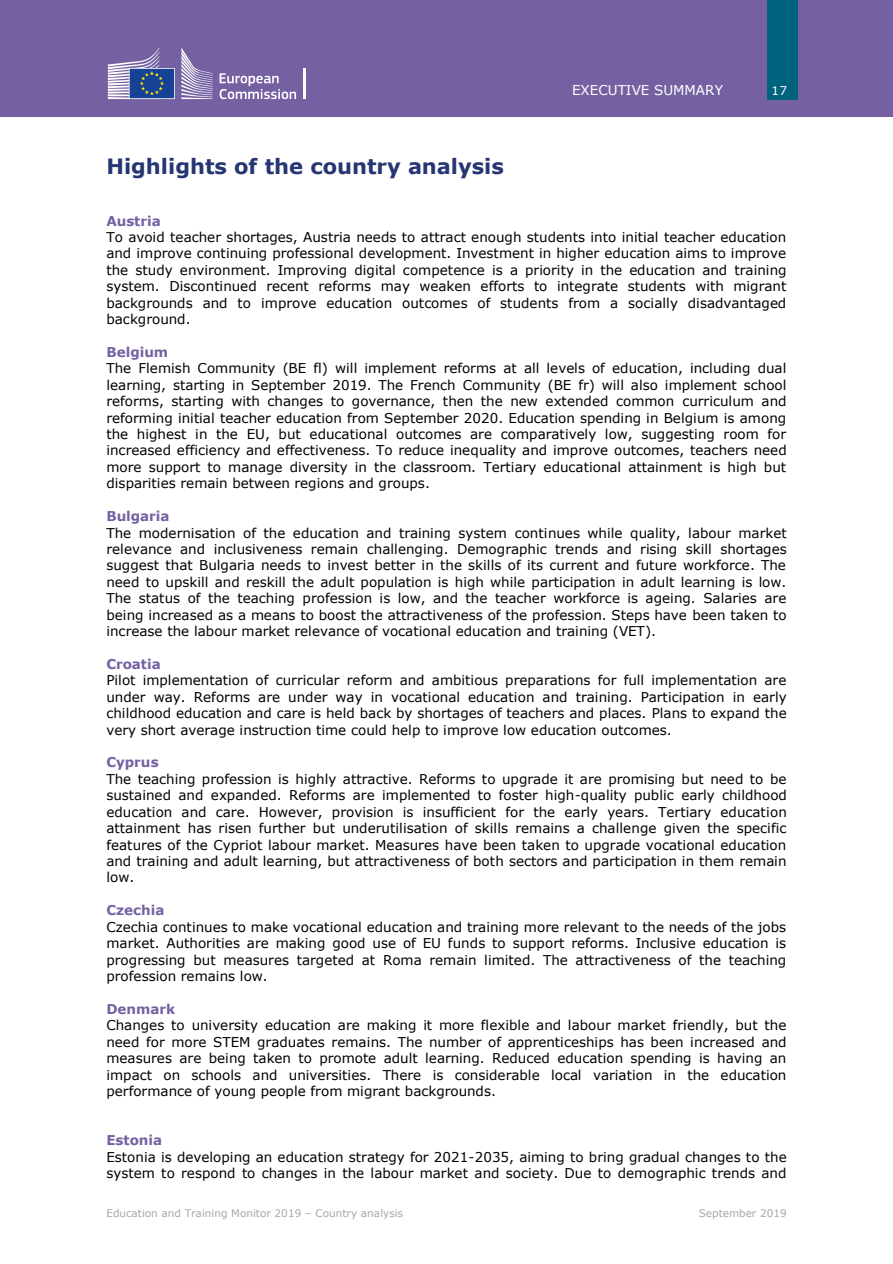
<style>
.page{position:relative;width:893px;height:1264px;background:#fff}
.page>*{position:absolute;margin:0;border:0;box-sizing:border-box;transform-origin:0 0}
.t1{font:700 21px "Verdana";color:#263673}
.t2{font:13.5px/16.4px "Verdana";color:#000;text-align:justify}
.t3{font:700 13.5px "Verdana";color:#7561a2}
.t4{font:13.5px "Verdana";color:#fff}
.t5{font:12px "Verdana";color:#fff}
.t6{font:10.5px "Verdana";color:#a6a6a6}
</style>
<div class="page">
<div style="left:0;top:0;width:893px;height:116px;background:#7561a2"></div>
<div style="left:767px;top:0;width:31px;height:99px;background:#00637e"></div>
<svg style="left:220px;top:73px;width:76px;height:26px"></svg>
<hr style="left:303px;top:68px;width:2px;height:31px;background:#fff">
<svg style="left:181px;top:47px;width:32px;height:52px"></svg>
<svg style="left:108px;top:47px;width:67px;height:52px"></svg>
<p class="t4" style="left:572px;top:81px;width:152px">EXECUTIVE SUMMARY</p>
<p class="t5" style="left:772px;top:82px;width:17px">17</p>
<h1 class="t1" style="left:106px;top:153px;width:399px">Highlights of the country analysis</h1>
<p class="t3" style="left:106px;top:212px;width:56px">Austria</p>
<p class="t2" style="left:106px;top:228px;width:682px">To avoid teacher shortages, Austria needs to attract enough students into initial teacher education and improve continuing professional development. Investment in higher education aims to improve the study environment. Improving digital competence is a priority in the education and training system. Discontinued recent reforms may weaken efforts to integrate students with migrant backgrounds and to improve education outcomes of students from a socially disadvantaged background.</p>
<p class="t3" style="left:106px;top:343px;width:63px">Belgium</p>
<p class="t2" style="left:106px;top:359px;width:682px">The Flemish Community (BE fl) will implement reforms at all levels of education, including dual learning, starting in September 2019. The French Community (BE fr) will also implement school reforms, starting with changes to governance, then the new extended common curriculum and reforming initial teacher education from September 2020. Education spending in Belgium is among the highest in the EU, but educational outcomes are comparatively low, suggesting room for increased efficiency and effectiveness. To reduce inequality and improve outcomes, teachers need more support to manage diversity in the classroom. Tertiary educational attainment is high but disparities remain between regions and groups.</p>
<p class="t3" style="left:106px;top:507px;width:65px">Bulgaria</p>
<p class="t2" style="left:106px;top:524px;width:682px">The modernisation of the education and training system continues while quality, labour market relevance and inclusiveness remain challenging. Demographic trends and rising skill shortages suggest that Bulgaria needs to invest better in the skills of its current and future workforce. The need to upskill and reskill the adult population is high while participation in adult learning is low.<br>The status of the teaching profession is low, and the teacher workforce is ageing. Salaries are being increased as a means to boost the attractiveness of the profession. Steps have been taken to increase the labour market relevance of vocational education and training (VET).</p>
<p class="t3" style="left:106px;top:655px;width:56px">Croatia</p>
<p class="t2" style="left:106px;top:671px;width:682px">Pilot implementation of curricular reform and ambitious preparations for full implementation are under way. Reforms are under way in vocational education and training. Participation in early childhood education and care is held back by shortages of teachers and places. Plans to expand the very short average instruction time could help to improve low education outcomes.</p>
<p class="t3" style="left:106px;top:753px;width:54px">Cyprus</p>
<p class="t2" style="left:106px;top:770px;width:682px">The teaching profession is highly attractive. Reforms to upgrade it are promising but need to be sustained and expanded. Reforms are implemented to foster high-quality public early childhood education and care. However, provision is insufficient for the early years. Tertiary education attainment has risen further but underutilisation of skills remains a challenge given the specific features of the Cypriot labour market. Measures have been taken to upgrade vocational education and training and adult learning, but attractiveness of both sectors and participation in them remain low.</p>
<p class="t3" style="left:106px;top:901px;width:59px">Czechia</p>
<p class="t2" style="left:106px;top:917px;width:681px">Czechia continues to make vocational education and training more relevant to the needs of the jobs market. Authorities are making good use of EU funds to support reforms. Inclusive education is progressing but measures targeted at Roma remain limited. The attractiveness of the teaching profession remains low.</p>
<p class="t3" style="left:106px;top:999px;width:70px">Denmark</p>
<p class="t2" style="left:106px;top:1016px;width:682px">Changes to university education are making it more flexible and labour market friendly, but the need for more STEM graduates remains. The number of apprenticeships has been increased and measures are being taken to promote adult learning. Reduced education spending is having an impact on schools and universities. There is considerable local variation in the education performance of young people from migrant backgrounds.</p>
<p class="t3" style="left:106px;top:1131px;width:57px">Estonia</p>
<p class="t2" style="left:106px;top:1147px;width:682px">Estonia is developing an education strategy for 2021-2035, aiming to bring gradual changes to the system to respond to changes in the labour market and society. Due to demographic trends and</p>
<p class="t6" style="left:106px;top:1205px;width:298px">Education and Training Monitor 2019 – Country analysis</p>
<p class="t6" style="left:699px;top:1205px;width:89px">September 2019</p>
</div>
